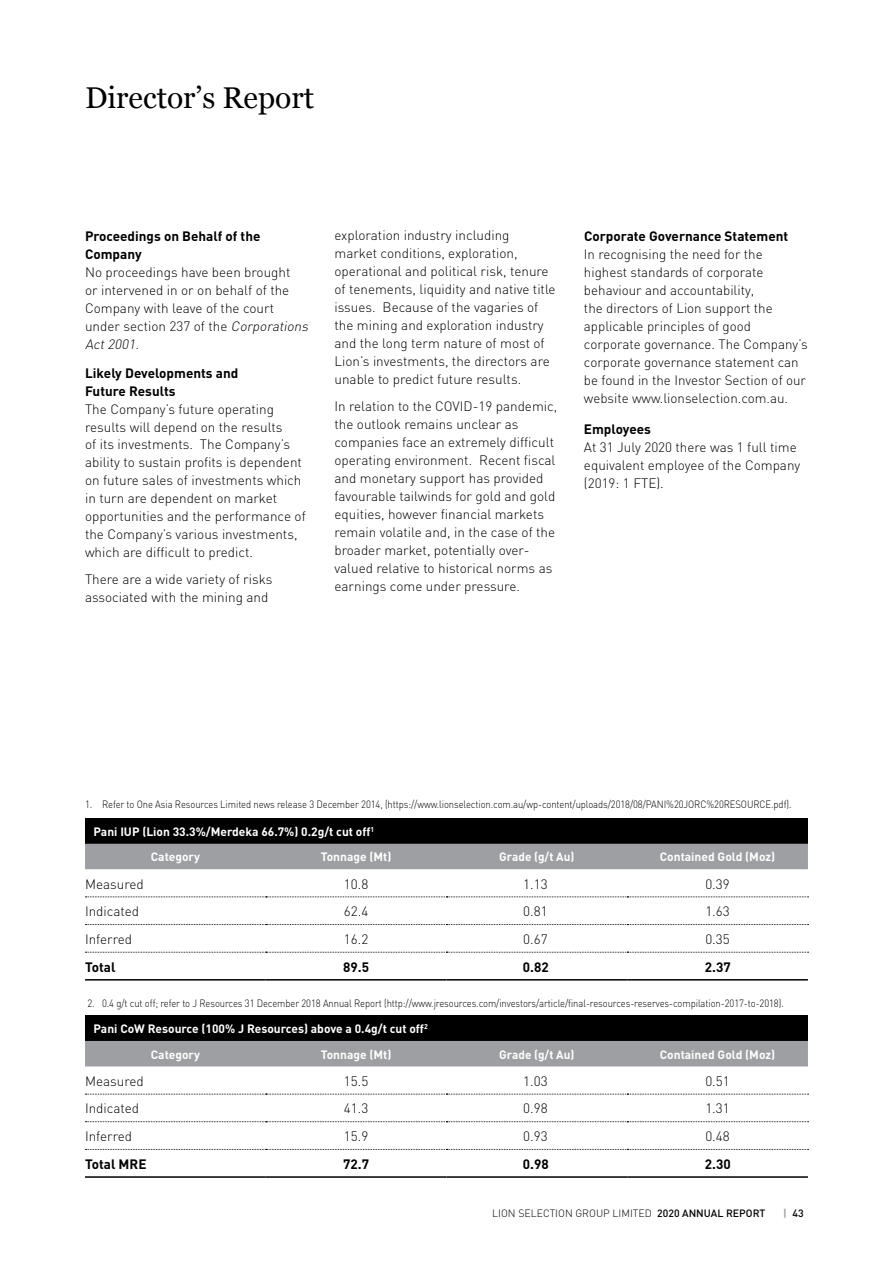
<style>
.page{position:relative;width:893px;height:1263px;background:#fff}
.page>*{position:absolute;margin:0;border:0;box-sizing:border-box;transform-origin:0 0}
.t1{font:30px "Georgia";color:#000}
.t2{font:300 13.5px/18px "DIN";color:#000}
.t3{font:700 13.5px/18px "DIN";color:#000}
.t4{font:700 12px/25.5px "DIN";color:#fff}
.t5{font:300 10.5px "DIN";letter-spacing:-.01em;color:#000;scale:.9 1}
.t6{font:300 10.5px "DIN";letter-spacing:-.01em;color:#000}
.t7{font:500 10.5px "DIN";color:#000}
.s1{font-style:italic}
.s2{font-weight:500}
.s3{font-weight:700;color:#9d9fa2}
</style>
<div class="page">
<div style="left:85px;top:1015px;width:723px;height:26px;background:#000"></div>
<div style="left:85px;top:1041px;width:723px;height:25px;background:#9d9fa2"></div>
<hr style="left:85px;top:1176px;width:181px;height:2px;background:#000">
<hr style="left:266px;top:1176px;width:180px;height:2px;background:#000">
<hr style="left:446px;top:1176px;width:181px;height:2px;background:#000">
<hr style="left:627px;top:1176px;width:181px;height:2px;background:#000">
<svg style="left:85px;top:1094px;width:723px;height:1px"></svg>
<svg style="left:85px;top:1121px;width:723px;height:1px"></svg>
<svg style="left:85px;top:1149px;width:723px;height:1px"></svg>
<div style="left:85px;top:818px;width:723px;height:26px;background:#000"></div>
<div style="left:85px;top:844px;width:723px;height:25px;background:#9d9fa2"></div>
<hr style="left:85px;top:979px;width:181px;height:1px;background:#000">
<hr style="left:266px;top:979px;width:180px;height:1px;background:#000">
<hr style="left:446px;top:979px;width:181px;height:1px;background:#000">
<hr style="left:627px;top:979px;width:181px;height:1px;background:#000">
<svg style="left:85px;top:896px;width:723px;height:1px"></svg>
<svg style="left:85px;top:924px;width:723px;height:1px"></svg>
<svg style="left:85px;top:952px;width:723px;height:1px"></svg>
<h1 class="t1" style="left:85px;top:75px;width:230px">Director’s Report</h1>
<p class="t3" style="left:85px;top:226px;width:177px">Proceedings on Behalf of the<br>Company</p>
<p class="t2" style="left:85px;top:263px;width:227px">No proceedings have been brought<br>or intervened in or on behalf of the<br>Company with leave of the court under section 237 of the <span class="s1">Corporations<br>Act2001.</span></p>
<p class="t3" style="left:85px;top:363px;width:155px">Likely Developments and<br>Future Results</p>
<p class="t2" style="left:85px;top:399px;width:222px">The Company’s future operating results will depend on the results<br>of its investments. The Company’s ability to sustain profits is dependent on future sales of investments which in turn are dependent on market opportunities and the performance of the Company’s various investments, which are difficult to predict.</p>
<p class="t2" style="left:85px;top:570px;width:189px">There are a wide variety of risks associated with the mining and</p>
<p class="t2" style="left:334px;top:226px;width:223px">exploration industry including<br>market conditions, exploration, operational and political risk, tenure of tenements, liquidity and native title issues. Because of the vagaries of the mining and exploration industry and the long term nature of most of Lion’s investments, the directors are unable to predict future results.</p>
<p class="t2" style="left:334px;top:397px;width:224px">In relation to the COVID-19 pandemic, the outlook remains unclear as companies face an extremely difficult operating environment. Recent fiscal and monetary support has provided favourable tailwinds for gold and gold equities, however financial markets remain volatile and, in the case of the broader market, potentially over&shy;valued relative to historical norms as earnings come under pressure.</p>
<p class="t3" style="left:584px;top:226px;width:206px">Corporate Governance Statement</p>
<p class="t2" style="left:584px;top:245px;width:225px">In recognising the need for the highest standards of corporate behaviour and accountability,<br>the directors of Lion support the applicable principles of good corporate governance. The Company’s corporate governance statement can be found in the Investor Section of our website www.lionselection.com.au.</p>
<p class="t3" style="left:584px;top:419px;width:68px">Employees</p>
<p class="t2" style="left:584px;top:438px;width:218px">At 31 July 2020 there was 1 full time equivalent employee of the Company (2019: 1 FTE).</p>
<p class="t5" style="left:85px;top:798px;width:786px">1. Refer to One Asia Resources Limited news release 3 December 2014, (https://www.lionselection.com.au/wp-content/uploads/2018/08/PANI%20JORC%20RESOURCE.pdf).</p>
<p class="t4" style="left:151px;top:818px;width:225px;text-indent:-57px">Pani IUP (Lion 33.3%/Merdeka 66.7%) 0.2g/t cut off<sup>1<br></sup>Category</p>
<p class="t4" style="left:321px;top:844px;width:72px">Tonnage (Mt)</p>
<p class="t4" style="left:499px;top:844px;width:77px">Grade (g/t Au)</p>
<p class="t4" style="left:660px;top:844px;width:117px">Contained Gold (Moz)</p>
<p class="t2" style="left:85px;top:874px;width:60px">Measured</p>
<p class="t2" style="left:344px;top:874px;width:26px">10.8</p>
<p class="t2" style="left:523px;top:874px;width:26px">1.13</p>
<p class="t2" style="left:705px;top:874px;width:26px">0.39</p>
<p class="t2" style="left:85px;top:902px;width:55px">Indicated</p>
<p class="t2" style="left:344px;top:902px;width:26px">62.4</p>
<p class="t2" style="left:523px;top:902px;width:26px">0.81</p>
<p class="t2" style="left:705px;top:902px;width:26px">1.63</p>
<p class="t2" style="left:85px;top:930px;width:49px">Inferred</p>
<p class="t2" style="left:344px;top:930px;width:26px">16.2</p>
<p class="t2" style="left:523px;top:930px;width:26px">0.67</p>
<p class="t2" style="left:705px;top:930px;width:26px">0.35</p>
<p class="t3" style="left:85px;top:957px;width:32px">Total</p>
<p class="t3" style="left:343px;top:957px;width:27px">89.5</p>
<p class="t3" style="left:523px;top:957px;width:27px">0.82</p>
<p class="t3" style="left:705px;top:957px;width:27px">2.37</p>
<p class="t5" style="left:87px;top:997px;width:775px">2. 0.4 g/t cut off; refer to J Resources 31 December 2018 Annual Report (http://www.jresources.com/investors/article/final-resources-reserves-compilation-2017-to-2018).</p>
<p class="t4" style="left:151px;top:1015px;width:279px;text-indent:-57px">Pani CoW Resource (100% J Resources) above a 0.4g/t cut off<sup>2<br></sup>Category</p>
<p class="t4" style="left:321px;top:1041px;width:72px">Tonnage (Mt)</p>
<p class="t4" style="left:499px;top:1041px;width:77px">Grade (g/t Au)</p>
<p class="t4" style="left:660px;top:1041px;width:117px">Contained Gold (Moz)</p>
<p class="t2" style="left:85px;top:1072px;width:60px">Measured</p>
<p class="t2" style="left:344px;top:1072px;width:26px">15.5</p>
<p class="t2" style="left:523px;top:1072px;width:26px">1.03</p>
<p class="t2" style="left:705px;top:1072px;width:26px">0.51</p>
<p class="t2" style="left:85px;top:1099px;width:55px">Indicated</p>
<p class="t2" style="left:344px;top:1099px;width:26px">41.3</p>
<p class="t2" style="left:523px;top:1099px;width:26px">0.98</p>
<p class="t2" style="left:705px;top:1099px;width:26px">1.31</p>
<p class="t2" style="left:85px;top:1127px;width:49px">Inferred</p>
<p class="t2" style="left:344px;top:1127px;width:26px">15.9</p>
<p class="t2" style="left:523px;top:1127px;width:26px">0.93</p>
<p class="t2" style="left:705px;top:1127px;width:26px">0.48</p>
<p class="t3" style="left:85px;top:1154px;width:63px">Total MRE</p>
<p class="t3" style="left:343px;top:1154px;width:27px">72.7</p>
<p class="t3" style="left:523px;top:1154px;width:27px">0.98</p>
<p class="t3" style="left:705px;top:1154px;width:27px">2.30</p>
<p class="t6" style="left:492px;top:1207px;width:275px">LION SELECTION GROUP LIMITED <span class="s2">2020 ANNUAL REPORT</span></p>
<p class="t7" style="left:783px;top:1207px;width:22px"><span class="s3">|</span> 43</p>
</div>
